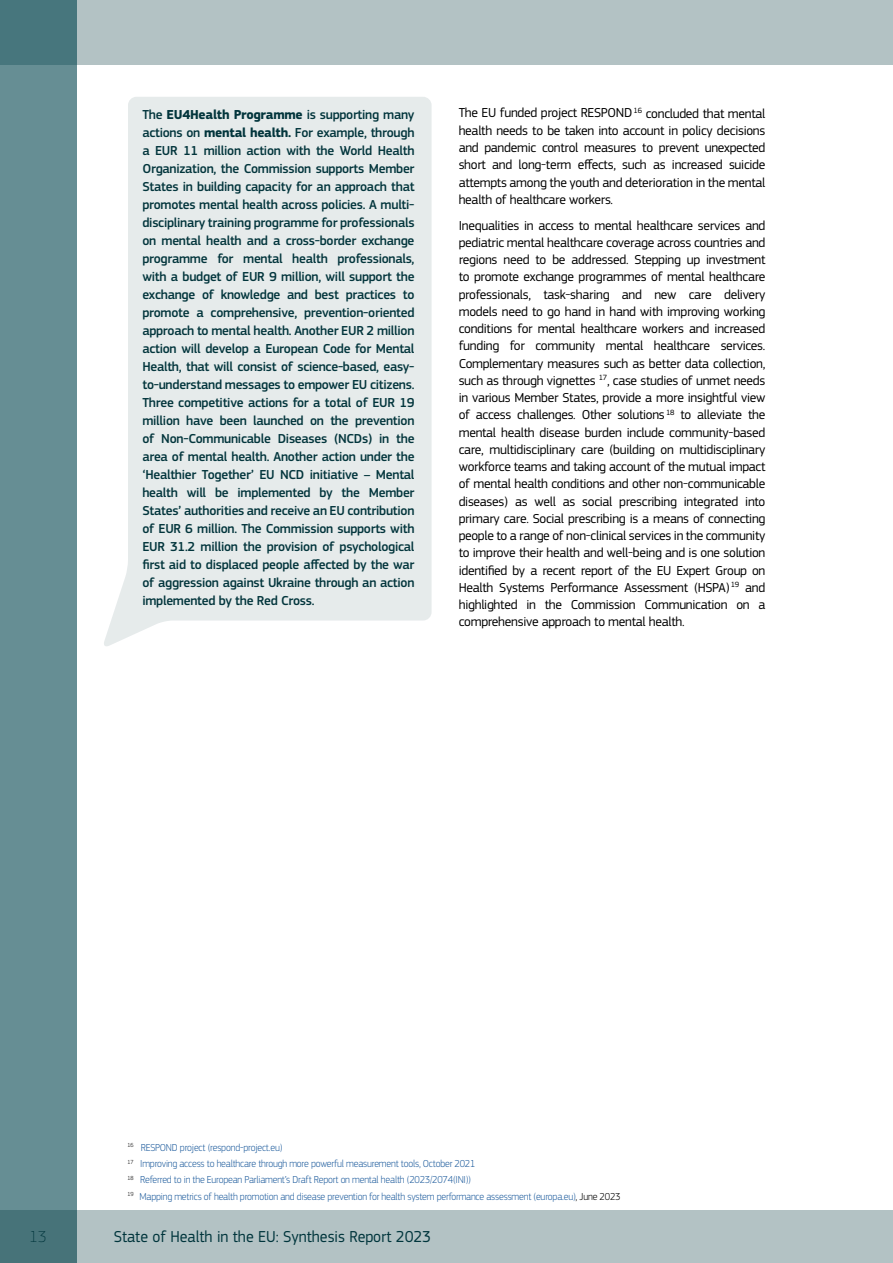
<style>
.page{position:relative;width:893px;height:1263px;background:#fff}
.page>*{position:absolute;margin:0;border:0;box-sizing:border-box;transform-origin:0 0}
.t1{font:16.5px "EC Square Sans Pro";color:#00353c;scale:.96 1}
.t2{font:100 16.5px "EC Square Sans Pro";color:#00353c}
.t3{font:13.5px/17.2px "EC Square Sans Pro";letter-spacing:-.02em;color:#000;text-align:justify}
.t4{font:500 13.5px/18px "EC Square Sans Pro";letter-spacing:-.02em;color:#02353c;text-align:justify}
.t5{font:300 10.5px/16.2px "EC Square Sans Pro";letter-spacing:-.02em;color:#215e9e;scale:.95 1}
.s1{font-weight:700}
.s2{color:#000}
</style>
<div class="page">
<div style="left:0;top:0;width:893px;height:64px;background:#b3c2c4"></div>
<div style="left:0;top:0;width:77px;height:1263px;background:#668e94"></div>
<svg style="left:0;top:1210px;width:893px;height:53px;background:#a9bbbd"></svg>
<svg style="left:104px;top:97px;width:328px;height:549px;background:#e8eded"></svg>
<p class="t4" style="left:142px;top:105px;width:274px">The <span class="s1">EU4Health Programme</span> is supporting many actions on <span class="s1">mental health.</span> For example, through a EUR 11 million action with the World Health Organization, the Commission supports Member States in building capacity for an approach that promotes mental health across policies. A multi&shy;disciplinary training programme for professionals on mental health and a cross-border exchange programme for mental health professionals, with a budget of EUR 9 million, will support the exchange of knowledge and best practices to promote a comprehensive, prevention-oriented approach to mental health. Another EUR 2 million action will develop a European Code for Mental Health, that will consist of science-based, easy&shy;to-understand messages to empower EU citizens.<br>Three competitive actions for a total of EUR 19 million have been launched on the prevention of Non-Communicable Diseases (NCDs) in the area of mental health. Another action under the ‘Healthier Together’ EU NCD initiative – Mental health will be implemented by the Member States’ authorities and receive an EU contribution of EUR 6 million. The Commission supports with EUR 31.2 million the provision of psychological first aid to displaced people affected by the war of aggression against Ukraine through an action implemented by the Red Cross.</p>
<p class="t3" style="left:459px;top:104px;width:308px">The EU funded project RESPOND <sup>16</sup> concluded that mental health needs to be taken into account in policy decisions and pandemic control measures to prevent unexpected short and long-term effects, such as increased suicide attempts among the youth and deterioration in the mental health of healthcare workers.</p>
<p class="t3" style="left:459px;top:217px;width:308px">Inequalities in access to mental healthcare services and pediatric mental healthcare coverage across countries and regions need to be addressed. Stepping up investment to promote exchange programmes of mental healthcare professionals, task-sharing and new care delivery models need to go hand in hand with improving working conditions for mental healthcare workers and increased funding for community mental healthcare services.<br>Complementary measures such as better data collection, such as through vignettes <sup>17</sup>, case studies of unmet needs in various Member States, provide a more insightful view of access challenges. Other solutions <sup>18</sup> to alleviate the mental health disease burden include community-based care, multidisciplinary care (building on multidisciplinary workforce teams and taking account of the mutual impact of mental health conditions and other non-communicable diseases) as well as social prescribing integrated into primary care. Social prescribing is a means of connecting people to a range of non-clinical services in the community to improve their health and well-being and is one solution identified by a recent report of the EU Expert Group on Health Systems Performance Assessment (HSPA) <sup>19</sup> and highlighted in the Commission Communication on a comprehensive approach to mental health.</p>
<p class="t5" style="left:128px;top:1139px;width:520px"><sup>16</sup> RESPOND project (respond-project.eu)<br><sup>17</sup> Improving access to healthcare through more powerful measurement tools, October 2021<br><sup>18</sup> Referred to in the European Parliament’s Draft Report on mental health (2023/2074(INI))<br><sup>19</sup> Mapping metrics of health promotion and disease prevention for health system performance assessment (europa.eu)<span class="s2">, June 2023</span></p>
<p class="t2" style="left:29px;top:1227px;width:19px">13</p>
<p class="t1" style="left:114px;top:1227px;width:332px">State of Health in the EU: Synthesis Report 2023</p>
</div>
